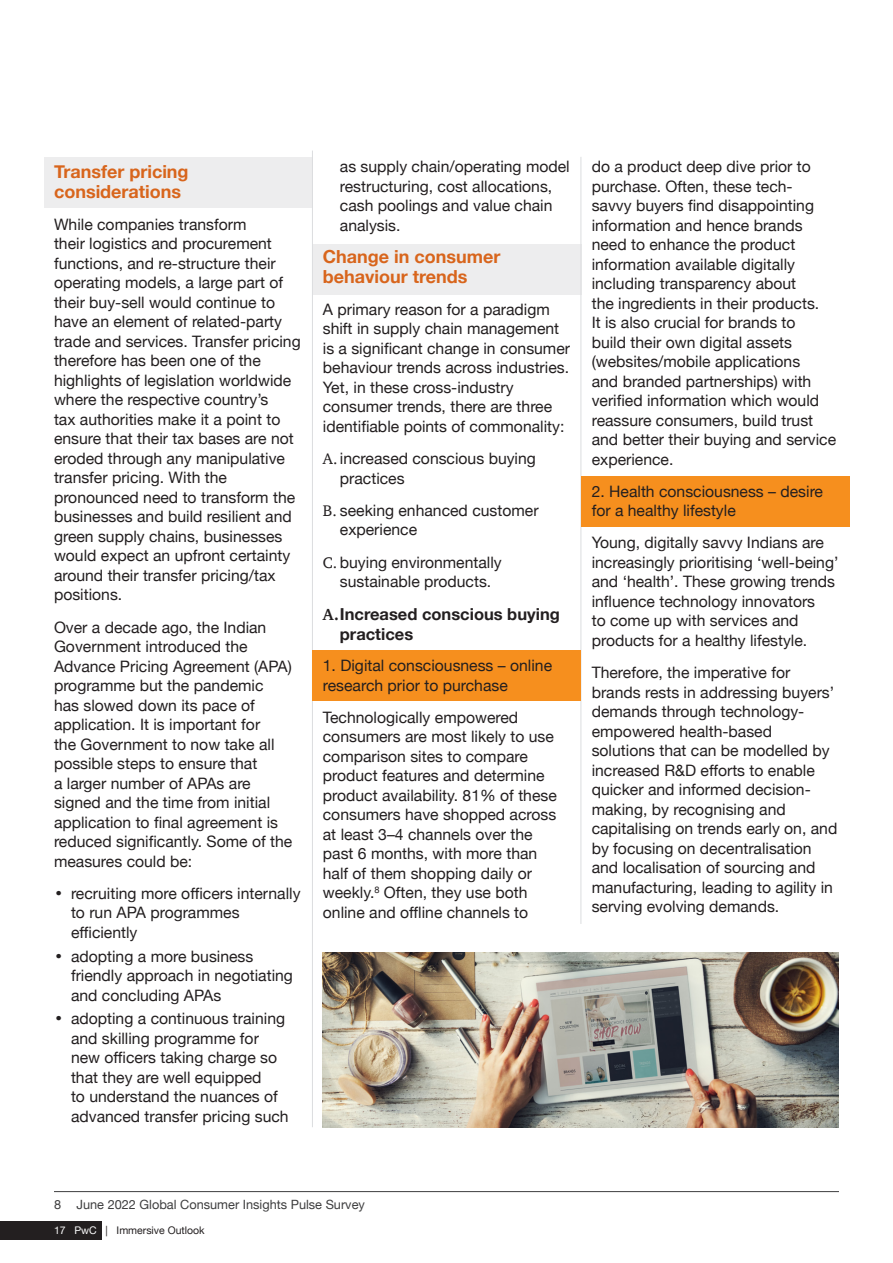
<style>
.page{position:relative;width:893px;height:1263px;background:#fff}
.page>*{position:absolute;margin:0;border:0;box-sizing:border-box;transform-origin:0 0}
.Sub_Heading_02{font:700 18px/19.5px "Helvetica Neue";color:#d8651c}
.t1{font:700 16.5px/19.8px "Helvetica Neue";color:#231f20}
.Sub_Heading_02-2{font:15.75px/19.5px "Helvetica Neue";color:#231f20}
.Footnote{font:12.75px "Helvetica Neue";color:#3e3e3f}
.Page_Nos{font:10.5px "Helvetica Neue";color:#231f20}
.s1{font-family:"ITC Charter Com"}
.s2{color:#fff}
</style>
<div class="page">
<div style="left:44px;top:157px;width:269px;height:51px;background:#ededee"></div>
<div style="left:313px;top:244px;width:269px;height:50px;background:#ededee"></div>
<div style="left:0;top:1221px;width:101px;height:19px;background:#231f20"></div>
<hr style="left:312px;top:151px;width:1px;height:976px;background:#dcdddf">
<hr style="left:581px;top:157px;width:1px;height:767px;background:#dcdddf">
<hr style="left:54px;top:1191px;width:785px;height:1px;background:#3e3e3f">
<div style="left:312px;top:650px;width:269px;height:51px;background:#f68f1e"></div>
<div style="left:581px;top:476px;width:269px;height:51px;background:#f68f1e"></div>
<img style="left:323px;top:952px;width:516px;height:175px">
<p class="Sub_Heading_02" style="left:54px;top:162px;width:136px">Transfer pricing considerations</p>
<p class="Sub_Heading_02-2" style="left:54px;top:215px;width:248px">While companies transform<br>their logistics and procurement functions, and re-structure their operating models, a large part of their buy-sell would continue to have an element of related-party trade and services. Transfer pricing therefore has been one of the highlights of legislation worldwide where the respective country’s<br>tax authorities make it a point to ensure that their tax bases are not eroded through any manipulative transfer pricing. With the pronounced need to transform the businesses and build resilient and green supply chains, businesses would expect an upfront certainty around their transfer pricing/tax positions.</p>
<p class="Sub_Heading_02-2" style="left:54px;top:618px;width:240px">Over a decade ago, the Indian<br>Government introduced the<br>Advance Pricing Agreement (APA) programme but the pandemic has slowed down its pace of application. It is important for<br>the Government to now take all possible steps to ensure that<br>a larger number of APAs are signed and the time from initial application to final agreement is reduced significantly. Some of the measures could be:</p>
<p class="Sub_Heading_02-2" style="left:71px;top:884px;width:231px;text-indent:-17px"><span class="s1">•</span> recruiting more officers internally to run APA programmes efficiently</p>
<p class="Sub_Heading_02-2" style="left:71px;top:947px;width:223px;text-indent:-17px"><span class="s1">•</span> adopting a more business friendly approach in negotiating and concluding APAs</p>
<p class="Sub_Heading_02-2" style="left:71px;top:1010px;width:219px;text-indent:-17px"><span class="s1">•</span> adopting a continuous training and skilling programme for new officers taking charge so that they are well equipped<br>to understand the nuances of advanced transfer pricing such</p>
<p class="Sub_Heading_02-2" style="left:340px;top:158px;width:231px">as supply chain/operating model restructuring, cost allocations, cash poolings and value chain analysis.</p>
<p class="Sub_Heading_02" style="left:323px;top:247px;width:179px">Change in consumer behaviour trends</p>
<p class="Sub_Heading_02-2" style="left:323px;top:300px;width:249px">A primary reason for a paradigm shift in supply chain management is a significant change in consumer behaviour trends across industries.<br>Yet, in these cross-industry consumer trends, there are three identifiable points of commonality:</p>
<p class="Sub_Heading_02-2" style="left:340px;top:450px;width:198px;text-indent:-17px"><span class="s1">A.</span> increased conscious buying practices</p>
<p class="Sub_Heading_02-2" style="left:340px;top:501px;width:200px;text-indent:-17px"><span class="s1">B.</span> seeking enhanced customer experience</p>
<p class="Sub_Heading_02-2" style="left:323px;top:553px;width:180px;text-align:center"><span class="s1">C.</span> buying environmentally sustainable products.</p>
<p class="t1" style="left:340px;top:604px;width:221px;text-indent:-17px"><span class="s1">A.</span>Increased conscious buying practices</p>
<p class="Sub_Heading_02-2" style="left:323px;top:657px;width:231px">1. Digital consciousness – online research prior to purchase</p>
<p class="Sub_Heading_02-2" style="left:323px;top:708px;width:235px">Technologically empowered consumers are most likely to use comparison sites to compare product features and determine product availability. 81% of these consumers have shopped across at least 3–4 channels over the past 6 months, with more than half of them shopping daily or weekly.<sup>8</sup> Often, they use both online and offline channels to</p>
<p class="Sub_Heading_02-2" style="left:592px;top:158px;width:246px">do a product deep dive prior to purchase. Often, these tech&shy;savvy buyers find disappointing information and hence brands need to enhance the product information available digitally including transparency about<br>the ingredients in their products.<br>It is also crucial for brands to<br>build their own digital assets (websites/mobile applications<br>and branded partnerships) with verified information which would reassure consumers, build trust and better their buying and service experience.</p>
<p class="Sub_Heading_02-2" style="left:592px;top:482px;width:233px">2. Health consciousness – desire for a healthy lifestyle</p>
<p class="Sub_Heading_02-2" style="left:592px;top:534px;width:248px">Young, digitally savvy Indians are increasingly prioritising ‘well-being’ and ‘health’. These growing trends influence technology innovators<br>to come up with services and products for a healthy lifestyle.</p>
<p class="Sub_Heading_02-2" style="left:592px;top:664px;width:247px">Therefore, the imperative for brands rests in addressing buyers’ demands through technology&shy;empowered health-based solutions that can be modelled by increased R&amp;D efforts to enable quicker and informed decision&shy;making, by recognising and capitalising on trends early on, and by focusing on decentralisation and localisation of sourcing and manufacturing, leading to agility in serving evolving demands.</p>
<p class="Footnote" style="left:54px;top:1195px;width:312px">8 June 2022 Global Consumer Insights Pulse Survey</p>
<p class="Page_Nos" style="left:54px;top:1223px;width:152px"><span class="s2">17 PwC</span> | Immersive Outlook</p>
</div>
